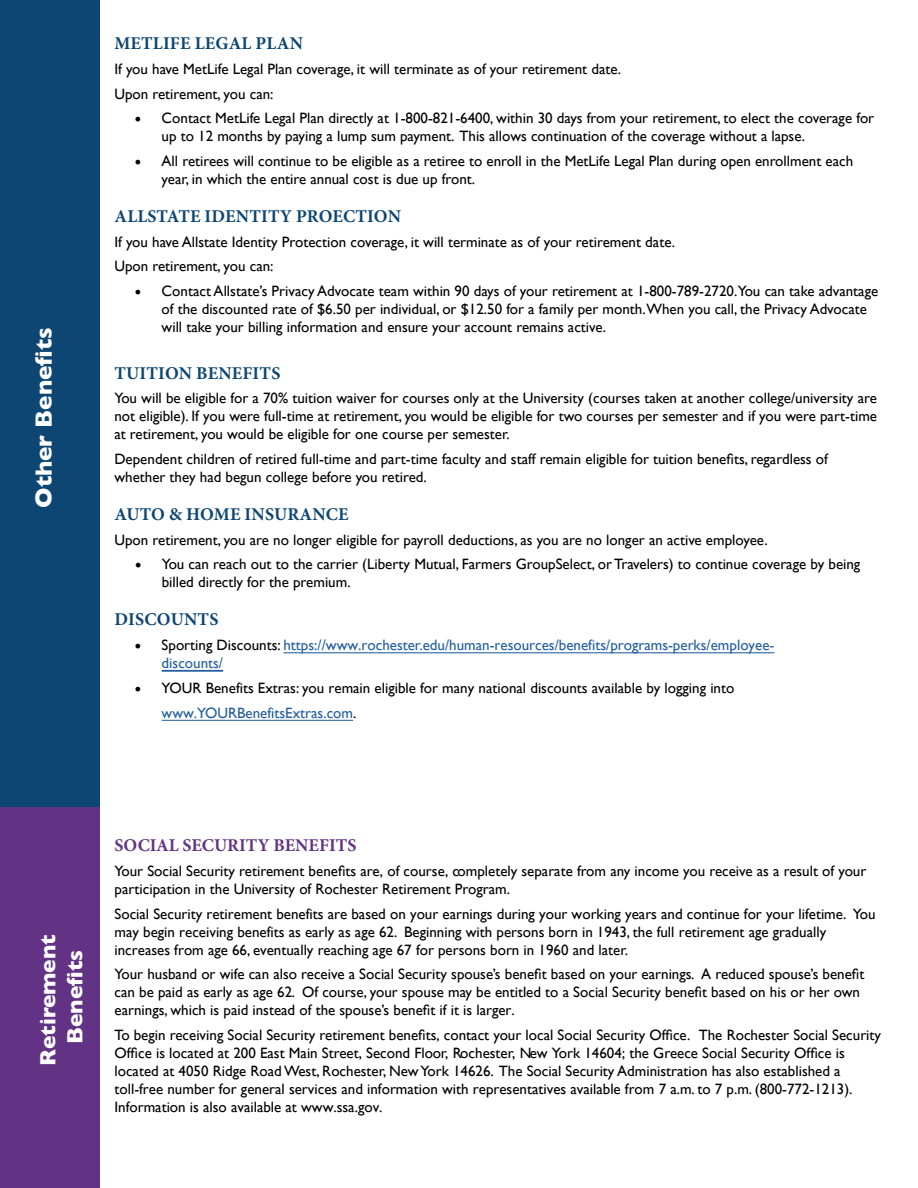
<style>
.page{position:relative;width:918px;height:1188px;background:#fff}
.page>*{position:absolute;margin:0;border:0;box-sizing:border-box;transform-origin:0 0}
.t1{font:700 24px "Gill Sans";color:#fff}
.t2{font:700 22.5px "Gill Sans";color:#fff}
.t3{font:700 18px "Minion Pro";letter-spacing:.01em;color:#0d4672}
.Body_Paragraph{font:700 18px "Minion Pro";color:#623384}
.Body_Paragraph-2{font:15px/18px "Gill Sans";color:#000}
.t4{font:15px/18px "Gill Sans";color:#215e9e}
.s1{font-family:"Minion Pro";font-size:18px}
.s2{font-family:"Minion Pro";font-size:18px;color:#000}
.s3{color:#000}
.s4{color:#215e9e}
.s5{font-style:inherit}
</style>
<div class="page">
<div style="left:0;top:1px;width:99px;height:807px;background:#0d4672"></div>
<div style="left:0;top:808px;width:99px;height:380px;background:#623384"></div>
<hr style="left:283px;top:652px;width:491px;height:1px;background:#215e9e">
<hr style="left:162px;top:671px;width:61px;height:1px;background:#215e9e">
<hr style="left:162px;top:720px;width:191px;height:1px;background:#215e9e">
<p class="t1" style="left:25px;top:508px;width:182px;rotate:-90deg">Other Benefits</p>
<p class="t3" style="left:114px;top:31px;width:190px">METLIFE LEGAL PLAN</p>
<p class="Body_Paragraph-2" style="left:114px;top:60px;width:508px">If you have MetLife Legal Plan coverage, it will terminate as of your retirement date.</p>
<p class="Body_Paragraph-2" style="left:114px;top:84px;width:161px">Upon retirement, you can:</p>
<p class="Body_Paragraph-2" style="left:162px;top:109px;width:714px;text-indent:-27px"><span class="s1">•</span> Contact MetLife Legal Plan directly at 1-800-821-6400, within 30 days from your retirement, to elect the coverage for up to 12 months by paying a lump sum payment. This allows continuation of the coverage without a lapse.</p>
<p class="Body_Paragraph-2" style="left:162px;top:152px;width:693px;text-indent:-27px"><span class="s1">•</span> All retirees will continue to be eligible as a retiree to enroll in the MetLife Legal Plan during open enrollment each year, in which the entire annual cost is due up front.</p>
<p class="t3" style="left:114px;top:203px;width:288px">ALLSTATE IDENTITY PROECTION</p>
<p class="Body_Paragraph-2" style="left:114px;top:232px;width:562px">If you have Allstate Identity Protection coverage, it will terminate as of your retirement date.</p>
<p class="Body_Paragraph-2" style="left:114px;top:257px;width:161px">Upon retirement, you can:</p>
<p class="Body_Paragraph-2" style="left:162px;top:282px;width:718px;text-indent:-27px"><span class="s1">•</span> Contact Allstate’s Privacy Advocate team within 90 days of your retirement at 1-800-789-2720.You can take advantage of the discounted rate of $6.50 per individual, or $12.50 for a family per month.When you call, the Privacy Advocate will take your billing information and ensure your account remains active.</p>
<p class="t3" style="left:114px;top:360px;width:168px">TUITION BENEFITS</p>
<p class="Body_Paragraph-2" style="left:114px;top:389px;width:764px;text-align:justify">You will be eligible for a 70% tuition waiver for courses only at the University (courses taken at another college/university are not eligible). If you were full-time at retirement, you would be eligible for two courses per semester and if you were part-time at retirement, you would be eligible for one course per semester.</p>
<p class="Body_Paragraph-2" style="left:114px;top:450px;width:715px">Dependent children of retired full-time and part-time faculty and staff remain eligible for tuition benefits, regardless of whether they had begun college before you retired.</p>
<p class="t3" style="left:115px;top:502px;width:235px">AUTO &amp; HOME INSURANCE</p>
<p class="Body_Paragraph-2" style="left:114px;top:531px;width:655px">Upon retirement, you are no longer eligible for payroll deductions, as you are no longer an active employee.</p>
<p class="Body_Paragraph-2" style="left:162px;top:555px;width:700px;text-indent:-27px"><span class="s1">•</span> You can reach out to the carrier (Liberty Mutual, Farmers GroupSelect, or Travelers) to continue coverage by being billed directly for the premium.</p>
<p class="t3" style="left:114px;top:607px;width:106px">DISCOUNTS</p>
<p class="t4" style="left:162px;top:636px;width:614px;text-indent:-27px"><span class="s2">•</span> <span class="s3">Sporting Discounts:</span> https://www.rochester.edu/human-resources/benefits/programs-perks/employee&shy;discounts/</p>
<p class="Body_Paragraph-2" style="left:162px;top:675px;width:574px;line-height:24.8px;text-indent:-27px"><span class="s1">•</span> YOUR Benefits Extras: you remain eligible for many national discounts available by logging into <span class="s4">www.YOURBenefitsExtras.com</span>.</p>
<p class="t2" style="left:30px;top:1066px;width:133px;rotate:-90deg">Retirement</p>
<p class="t2" style="left:57px;top:1044px;width:96px;rotate:-90deg">Benefits</p>
<p class="Body_Paragraph" style="left:115px;top:833px;width:244px">SOCIAL SECURITY BENEFITS</p>
<p class="Body_Paragraph-2" style="left:115px;top:862px;width:753px">Your Social Security retirement benefits are, of course, completely separate from any income you receive as a result of your participation in the University of Rochester Retirement Program.</p>
<p class="Body_Paragraph-2" style="left:115px;top:904px;width:763px">Social Security retirement benefits are based on your earnings during your working years and continue for your lifetime. You may begin receiving benefits as early as age 62. Beginning with persons born in 19<span class="s5">43</span>, the full retirement age gradually increases from age <span class="s5">66</span>, eventually reaching age 67 for persons born in 1960 and later.</p>
<p class="Body_Paragraph-2" style="left:115px;top:965px;width:751px">Your husband or wife can also receive a Social Security spouse’s benefit based on your earnings. A reduced spouse’s benefit can be paid as early as age 62. Of course, your spouse may be entitled to a Social Security benefit based on his or her own earnings, which is paid instead of the spouse’s benefit if it is larger.</p>
<p class="Body_Paragraph-2" style="left:115px;top:1026px;width:768px">To begin receiving Social Security retirement benefits, contact your local Social Security Office. The Rochester Social Security Office is located at 200 East Main Street, Second Floor, Rochester, New York 14604; the Greece Social Security Office is located at 4050 Ridge Road West, Rochester, New York 14626. The Social Security Administration has also established a toll-free number for general services and information with representatives available from 7 a.m. to 7 p.m. (800-772-1213).<br>Information is also available at <span class="s5">www.ssa.gov.</span></p>
</div>
